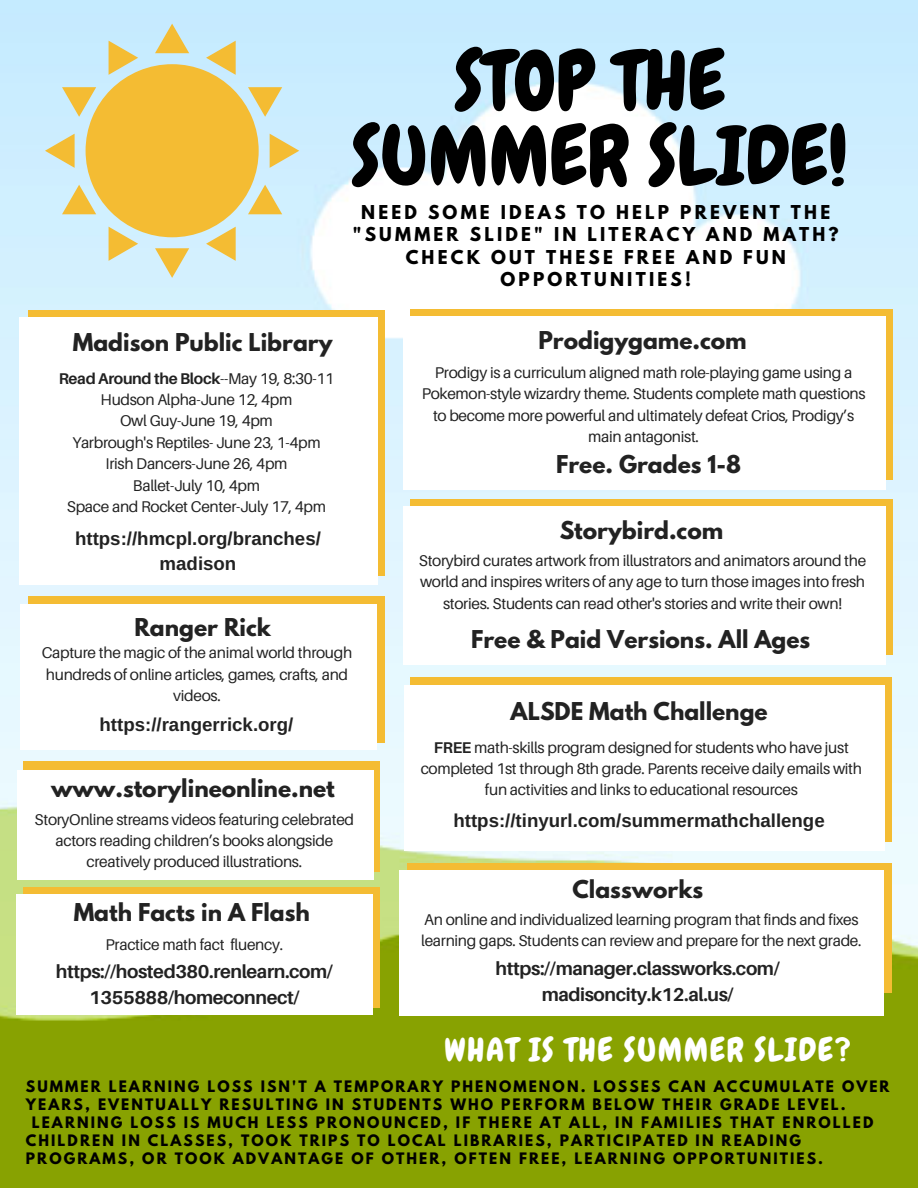
<style>
.page{position:relative;width:918px;height:1188px;background:#fff}
.page>*{position:absolute;margin:0;border:0;box-sizing:border-box;transform-origin:0 0}
.t1{font:81.3px/75.3px "Chewy";color:#000;text-align:center}
.t2{font:32.7px "Chewy";letter-spacing:.05em;color:#fff}
.t3{font:700 21.75px "League Spartan";color:#222}
.t4{font:700 18.75px/25.8px "Aileron";letter-spacing:-.02em;color:#222;text-align:center}
.t5{font:700 18.75px/25.8px "Arimo";color:#222;text-align:center}
.t6{font:700 16.95px/22.5px "League Spartan";letter-spacing:.19em;color:#000;text-align:center}
.t7{font:15.6px/21.3px "Aileron";letter-spacing:-.02em;color:#222;text-align:center}
.t8{font:700 13.95px "League Spartan";letter-spacing:.15em;color:#000}
.s1{font-weight:700}
</style>
<div class="page">
<img style="left:0;top:0;width:918px;height:1188px">
<svg style="left:45px;top:24px;width:254px;height:254px;background:#ded6a1"></svg>
<div style="left:411px;top:309px;width:482px;height:171px;background:#f4bc33"></div>
<div style="left:411px;top:500px;width:482px;height:155px;background:#f4bc33"></div>
<div style="left:411px;top:677px;width:481px;height:164px;background:#f4bc33"></div>
<div style="left:24px;top:762px;width:356px;height:110px;background:#f4bc33"></div>
<div style="left:28px;top:596px;width:357px;height:146px;background:#f4bc33"></div>
<div style="left:28px;top:310px;width:357px;height:266px;background:#f4bc33"></div>
<div style="left:403px;top:316px;width:482px;height:173px;background:#fff"></div>
<div style="left:20px;top:604px;width:357px;height:145px;background:#fff"></div>
<div style="left:19px;top:317px;width:359px;height:268px;background:#fff"></div>
<div style="left:17px;top:771px;width:356px;height:109px;background:#fff"></div>
<div style="left:403px;top:506px;width:482px;height:159px;background:#fff"></div>
<div style="left:404px;top:685px;width:480px;height:165px;background:#fff"></div>
<div style="left:24px;top:888px;width:356px;height:120px;background:#f4bc33"></div>
<div style="left:16px;top:894px;width:356px;height:121px;background:#fff"></div>
<div style="left:407px;top:863px;width:485px;height:129px;background:#f4bc33"></div>
<div style="left:399px;top:871px;width:485px;height:145px;background:#fff"></div>
<h1 class="t1" style="left:351px;top:44px;width:498px">STOP THE<br>SUMMER SLIDE!</h1>
<h3 class="t3" style="left:73px;top:331px;width:261px">Madison Public Library</h3>
<p class="t7" style="left:59px;top:367px;width:277px"><span class="s1">Read Around the Block</span>--May 19, 8:30-11<br>Hudson Alpha-June 12, 4pm<br>Owl Guy-June 19, 4pm<br>Yarbrough's Reptiles- June 23, 1-4pm<br>Irish Dancers-June 26, 4pm<br>Ballet-July 10, 4pm<br>Space and Rocket Center-July 17, 4pm</p>
<p class="t5" style="left:75px;top:525px;width:247px">https://hmcpl.org/branches/ madison</p>
<p class="t6" style="left:353px;top:203px;width:487px">NEED SOME IDEAS TO HELP PREVENT THE "SUMMER SLIDE" IN LITERACY AND MATH?<br>CHECK OUT THESE FREE AND FUN<br>OPPORTUNITIES!</p>
<h3 class="t3" style="left:538px;top:329px;width:210px">Prodigygame.com</h3>
<p class="t7" style="left:422px;top:362px;width:445px">Prodigy is a curriculum aligned math role-playing game using a Pokemon-style wizardry theme. Students complete math questions to become more powerful and ultimately defeat Crios, Prodigy’s main antagonist.</p>
<h3 class="t3" style="left:556px;top:453px;width:186px">Free. Grades 1-8</h3>
<h3 class="t3" style="left:560px;top:519px;width:165px">Storybird.com</h3>
<p class="t7" style="left:419px;top:549px;width:449px">Storybird curates artwork from illustrators and animators around the world and inspires writers of any age to turn those images into fresh stories. Students can read other's stories and write their own!</p>
<h3 class="t3" style="left:134px;top:616px;width:138px">Ranger Rick</h3>
<p class="t7" style="left:42px;top:642px;width:312px">Capture the magic of the animal world through hundreds of online articles, games, crafts, and videos.</p>
<p class="t5" style="left:100px;top:712px;width:195px">https://rangerrick.org/</p>
<h3 class="t3" style="left:51px;top:777px;width:285px">www.storylineonline.net</h3>
<p class="t7" style="left:35px;top:808px;width:321px">StoryOnline streams videos featuring celebrated actors reading children’s books alongside creatively produced illustrations.</p>
<h3 class="t3" style="left:74px;top:902px;width:238px">Math Facts in A Flash</h3>
<p class="t7" style="left:106px;top:933px;width:179px">Practice math fact fluency.</p>
<p class="t4" style="left:56px;top:958px;width:279px">https://hosted380.renlearn.com/<br>1355888/homeconnect/</p>
<h3 class="t3" style="left:471px;top:628px;width:341px">Free &amp; Paid Versions. All Ages</h3>
<h3 class="t3" style="left:511px;top:700px;width:259px">ALSDE Math Challenge</h3>
<p class="t7" style="left:421px;top:736px;width:443px"><span class="s1">FREE</span> math-skills program designed for students who have just completed 1st through 8th grade. Parents receive daily emails with fun activities and links to educational resources</p>
<p class="t5" style="left:453px;top:807px;width:373px">https://tinyurl.com/summermathchallenge</p>
<h3 class="t3" style="left:573px;top:878px;width:132px">Classworks</h3>
<p class="t7" style="left:421px;top:908px;width:442px;text-align:left">An online and individualized learning program that finds and fixes learning gaps. Students can review and prepare for the next grade.</p>
<p class="t4" style="left:496px;top:956px;width:286px">https://manager.classworks.com/ madisoncity.k12.al.us/</p>
<h2 class="t2" style="left:445px;top:1029px;width:408px">WHAT IS THE SUMMER SLIDE?</h2>
<p class="t8" style="left:26px;top:1079px;width:865px">SUMMER LEARNING LOSS ISN'T A TEMPORARY PHENOMENON. LOSSES CAN ACCUMULATE OVER</p>
<p class="t8" style="left:26px;top:1097px;width:821px">YEARS, EVENTUALLY RESULTING IN STUDENTS WHO PERFORM BELOW THEIR GRADE LEVEL.</p>
<p class="t8" style="left:32px;top:1115px;width:843px">LEARNING LOSS IS MUCH LESS PRONOUNCED, IF THERE AT ALL, IN FAMILIES THAT ENROLLED</p>
<p class="t8" style="left:26px;top:1133px;width:777px">CHILDREN IN CLASSES, TOOK TRIPS TO LOCAL LIBRARIES, PARTICIPATED IN READING</p>
<p class="t8" style="left:26px;top:1151px;width:799px">PROGRAMS, OR TOOK ADVANTAGE OF OTHER, OFTEN FREE, LEARNING OPPORTUNITIES.</p>
</div>
